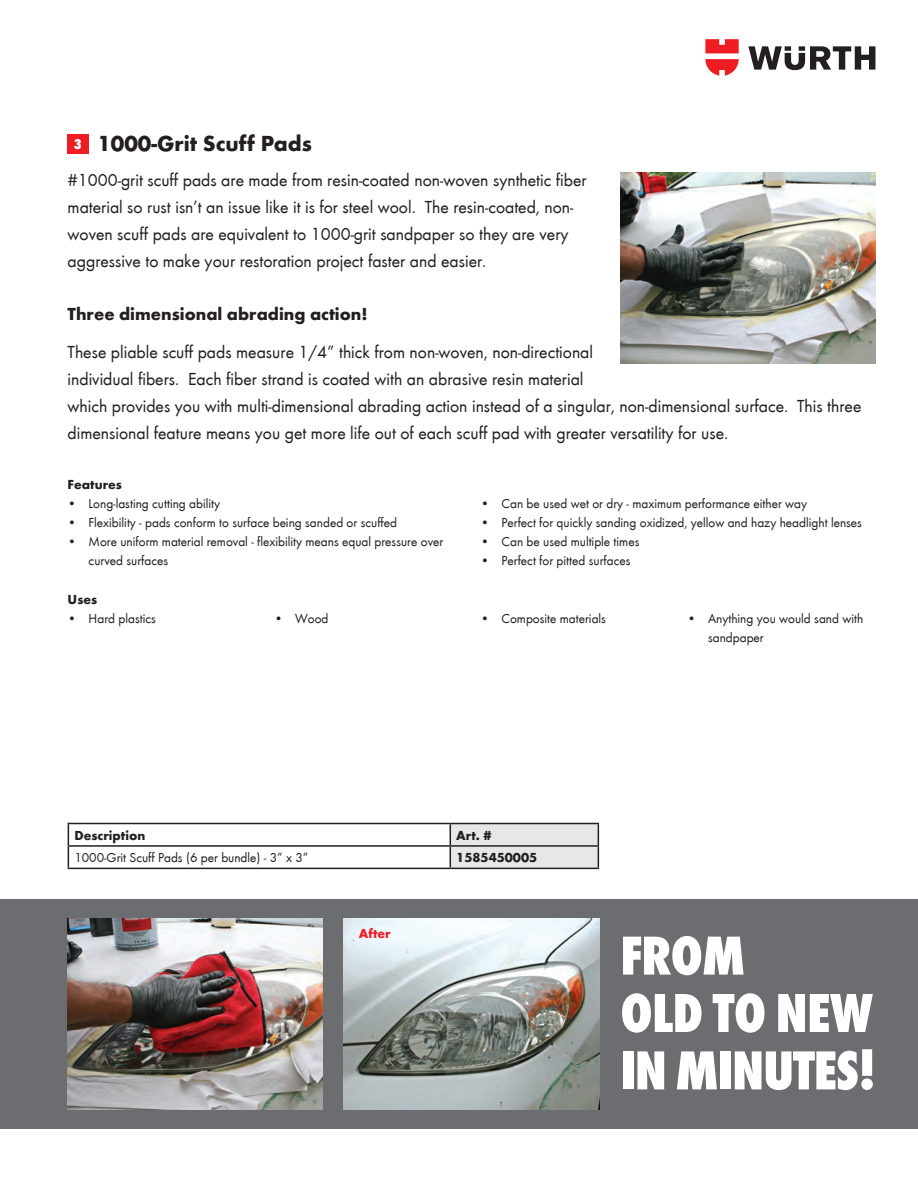
<style>
.page{position:relative;width:918px;height:1188px;background:#fff}
.page>*{position:absolute;margin:0;border:0;box-sizing:border-box;transform-origin:0 0}
.t1{font:800 condensed 57px/57.4px "Wuerth";color:#fff}
.t2{font:700 22.5px "Wuerth";color:#231f20}
.t3{font:18px/27px "Wuerth";color:#231f20}
.t4{font:700 18px "Wuerth";color:#231f20}
.t5{font:800 condensed 15px "Wuerth";color:#fff}
.t6{font:13.5px/19.2px "Wuerth";color:#231f20}
.t7{font:700 13.5px "Wuerth";color:#231f20}
.t8{font:700 13.5px "Wuerth";color:#ee1d23}
</style>
<div class="page">
<div style="left:0;top:899px;width:918px;height:230px;background:#6c6d70"></div>
<svg style="left:748px;top:46px;width:127px;height:24px"></svg>
<svg style="left:705px;top:39px;width:34px;height:37px"></svg>
<div style="left:68px;top:134px;width:21px;height:19px;background:#ee1d23"></div>
<img style="left:68px;top:918px;width:255px;height:192px">
<hr style="left:68px;top:823px;width:382px;height:1px;background:#231f20">
<hr style="left:450px;top:823px;width:149px;height:1px;background:#231f20">
<hr style="left:68px;top:845px;width:382px;height:2px;background:#231f20">
<svg style="left:68px;top:824px;width:1px;height:44px"></svg>
<svg style="left:450px;top:824px;width:149px;height:44px;background:#d9dadc"></svg>
<hr style="left:68px;top:868px;width:382px;height:1px;background:#231f20">
<hr style="left:450px;top:868px;width:149px;height:1px;background:#231f20">
<img style="left:620px;top:172px;width:255px;height:192px">
<img style="left:344px;top:918px;width:255px;height:192px">
<p class="t2" style="left:97px;top:127px;width:216px">1000-Grit Scuff Pads</p>
<p class="t3" style="left:68px;top:166px;width:521px">#1000-grit scuff pads are made from resin-coated non-woven synthetic fiber material so rust isn’t an issue like it is for steel wool. The resin-coated, non&shy;woven scuff pads are equivalent to 1000-grit sandpaper so they are very aggressive to make your restoration project faster and easier.</p>
<p class="t4" style="left:68px;top:301px;width:302px">Three dimensional abrading action!</p>
<p class="t3" style="left:68px;top:338px;width:795px">These pliable scuff pads measure 1/4” thick from non-woven, non-directional<br>individual fibers. Each fiber strand is coated with an abrasive resin material<br>which provides you with multi-dimensional abrading action instead of a singular, non-dimensional surface. This three dimensional feature means you get more life out of each scuff pad with greater versatility for use.</p>
<p class="t5" style="left:74px;top:133px;width:9px">3</p>
<p class="t7" style="left:68px;top:474px;width:56px">Features</p>
<p class="t6" style="left:68px;top:493px;width:154px">• Long-lasting cutting ability</p>
<p class="t6" style="left:68px;top:512px;width:331px">• Flexibility - pads conform to surface being sanded or scuffed</p>
<p class="t6" style="left:89px;top:531px;width:356px;text-indent:-21px">• More uniform material removal - flexibility means equal pressure over curved surfaces</p>
<p class="t7" style="left:68px;top:589px;width:31px">Uses</p>
<p class="t6" style="left:481px;top:493px;width:328px">• Can be used wet or dry - maximum performance either way</p>
<p class="t6" style="left:481px;top:512px;width:383px">• Perfect for quickly sanding oxidized, yellow and hazy headlight lenses</p>
<p class="t6" style="left:481px;top:531px;width:160px">• Can be used multiple times</p>
<p class="t6" style="left:481px;top:550px;width:151px">• Perfect for pitted surfaces</p>
<p class="t6" style="left:68px;top:608px;width:90px">• Hard plastics</p>
<p class="t6" style="left:274px;top:608px;width:56px">• Wood</p>
<p class="t6" style="left:481px;top:608px;width:127px">• Composite materials</p>
<p class="t6" style="left:708px;top:608px;width:157px;text-indent:-21px">• Anything you would sand with sandpaper</p>
<p class="t7" style="left:74px;top:825px;width:72px">Description</p>
<p class="t7" style="left:456px;top:825px;width:37px">Art. #</p>
<p class="t6" style="left:74px;top:848px;width:236px">1000-Grit Scuff Pads (6 per bundle) - 3” x 3”</p>
<p class="t7" style="left:456px;top:848px;width:82px">1585450005</p>
<p class="t8" style="left:359px;top:924px;width:33px">After</p>
<h1 class="t1" style="left:620px;top:923px;width:257px">FRO M<br>OLD TONEW<br>IN MINUTES!</h1>
</div>
